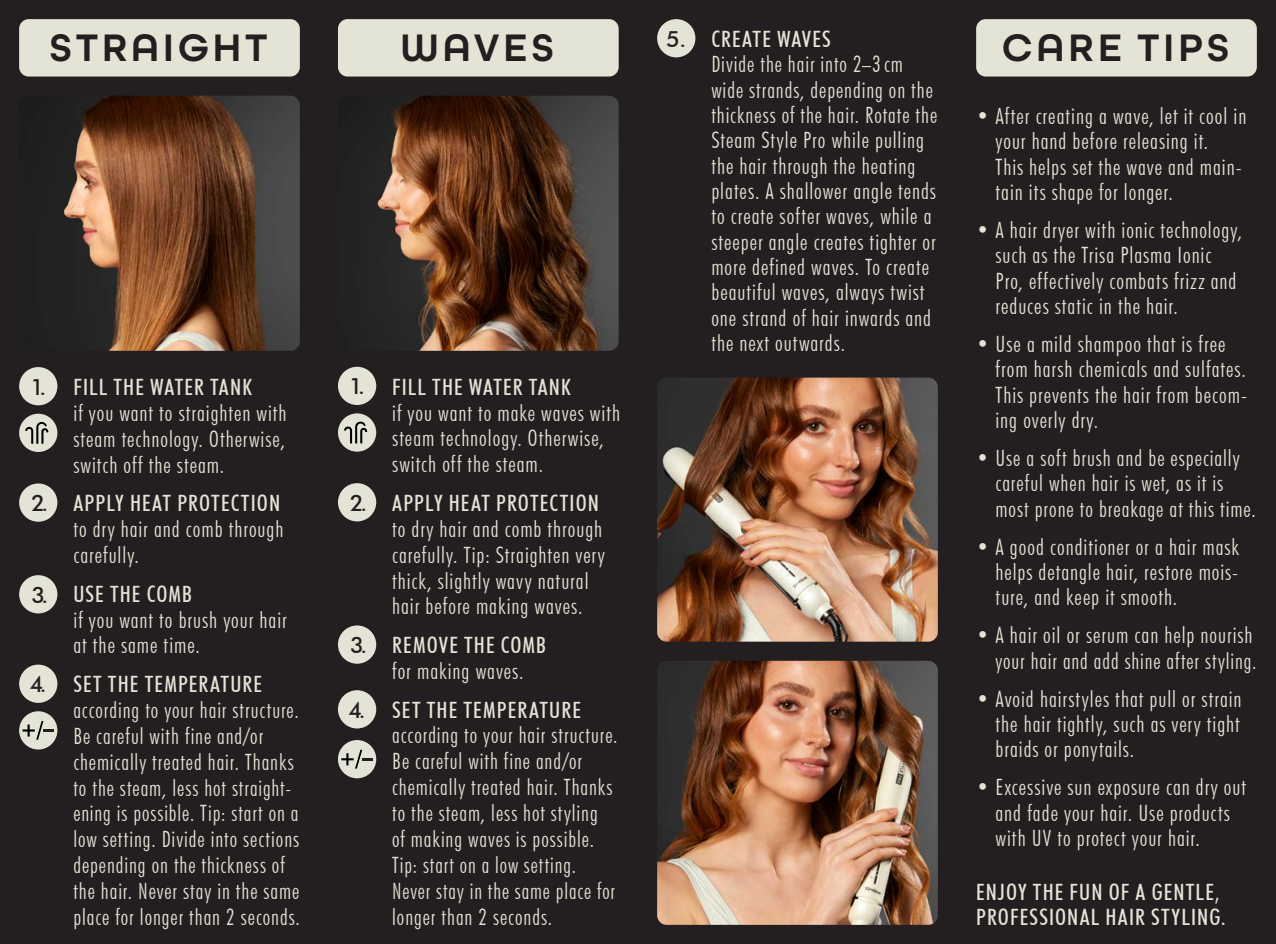
<style>
.page{position:relative;width:1276px;height:944px;background:#231f20}
.page>*{position:absolute;margin:0;border:0;box-sizing:border-box;transform-origin:0 0}
.t1{font:600 40.5px "All Round Gothic";letter-spacing:.1em;color:#231f20}
.t2{font:300 condensed 22.5px/25.9px "Futura BT";letter-spacing:.045em;color:#e3e3d6}
.t3{font:500 condensed 22.5px/25.2px "Futura BT";letter-spacing:.05em;color:#e3e3d6}
.t4{font:500 22.5px "Futura BT";color:#231f20}
.s1{font-weight:500}
</style>
<div class="page">
<img style="left:374px;top:96px;width:244px;height:255px">
<div style="left:338px;top:19px;width:280px;height:58px;background:#e3e3d6;border-radius:10px"></div>
<div style="left:338px;top:413px;width:38px;height:39px;background:#e3e3d6;border-radius:50%"></div>
<div style="left:338px;top:740px;width:38px;height:38px;background:#e3e3d6;border-radius:50%"></div>
<div style="left:338px;top:367px;width:38px;height:38px;background:#e3e3d6;border-radius:50%"></div>
<div style="left:338px;top:690px;width:38px;height:38px;background:#e3e3d6;border-radius:50%"></div>
<div style="left:338px;top:483px;width:38px;height:38px;background:#e3e3d6;border-radius:50%"></div>
<div style="left:338px;top:625px;width:38px;height:39px;background:#e3e3d6;border-radius:50%"></div>
<svg style="left:341px;top:750px;width:32px;height:19px"></svg>
<svg style="left:344px;top:422px;width:23px;height:21px"></svg>
<div style="left:657px;top:19px;width:38px;height:38px;background:#e3e3d6;border-radius:50%"></div>
<img style="left:657px;top:378px;width:281px;height:264px">
<img style="left:657px;top:661px;width:281px;height:264px">
<div style="left:19px;top:414px;width:38px;height:38px;background:#e3e3d6;border-radius:50%"></div>
<div style="left:19px;top:711px;width:38px;height:38px;background:#e3e3d6;border-radius:50%"></div>
<div style="left:19px;top:367px;width:38px;height:38px;background:#e3e3d6;border-radius:50%"></div>
<div style="left:19px;top:665px;width:38px;height:38px;background:#e3e3d6;border-radius:50%"></div>
<div style="left:19px;top:483px;width:38px;height:39px;background:#e3e3d6;border-radius:50%"></div>
<div style="left:19px;top:575px;width:38px;height:38px;background:#e3e3d6;border-radius:50%"></div>
<img style="left:63px;top:96px;width:237px;height:255px">
<div style="left:19px;top:19px;width:281px;height:58px;background:#e3e3d6;border-radius:10px"></div>
<svg style="left:22px;top:721px;width:32px;height:19px"></svg>
<svg style="left:25px;top:422px;width:23px;height:22px"></svg>
<div style="left:976px;top:19px;width:280px;height:58px;background:#e3e3d6;border-radius:10px"></div>
<p class="t1" style="left:49px;top:24px;width:220px">STRAIGHT</p>
<p class="t4" style="left:30px;top:373px;width:17px">1.</p>
<p class="t4" style="left:31px;top:489px;width:19px">2.</p>
<p class="t4" style="left:31px;top:581px;width:19px">3.</p>
<p class="t4" style="left:30px;top:671px;width:19px">4.</p>
<p class="t2" style="left:73px;top:374px;width:215px"><span class="s1">FILL THE WATER TANK<br></span>if you want to straighten with steam technology. Otherwise, switch off the steam.</p>
<p class="t2" style="left:73px;top:490px;width:211px"><span class="s1">APPLY HEAT PROTECTION </span>to dry hair and comb through carefully.</p>
<p class="t2" style="left:73px;top:581px;width:215px"><span class="s1">USE THE COMB<br></span>if you want to brush your hair at the same time.</p>
<p class="t3" style="left:73px;top:671px;width:190px">SET THE TEMPERATURE</p>
<p class="t2" style="left:73px;top:697px;width:228px">according to your hair structure.<br>Be careful with fine and/or chemically treated hair. Thanks to the steam, less hot straight&shy;ening is possible. Tip: start on a low setting. Divide into sections depending on the thickness of the hair. Never stay in the same place for longer than 2 seconds.</p>
<p class="t1" style="left:401px;top:24px;width:155px">WAVES</p>
<p class="t4" style="left:349px;top:373px;width:17px">1.</p>
<p class="t4" style="left:350px;top:489px;width:19px">2.</p>
<p class="t4" style="left:350px;top:631px;width:19px">3.</p>
<p class="t4" style="left:348px;top:696px;width:19px">4.</p>
<p class="t2" style="left:392px;top:374px;width:229px"><span class="s1">FILL THE WATER TANK<br></span>if you want to make waves with steam technology. Otherwise, switch off the steam.</p>
<p class="t2" style="left:392px;top:490px;width:214px"><span class="s1">APPLY HEAT PROTECTION </span>to dry hair and comb through carefully. Tip: Straighten very thick, slightly wavy natural hair before making waves.</p>
<p class="t2" style="left:392px;top:632px;width:155px"><span class="s1">REMOVE THE COMB </span>for making waves.</p>
<p class="t3" style="left:392px;top:697px;width:190px">SET THE TEMPERATURE</p>
<p class="t2" style="left:392px;top:722px;width:227px">according to your hair structure.<br>Be careful with fine and/or chemically treated hair. Thanks to the steam, less hot styling<br>of making waves is possible.<br>Tip: start on a low setting.<br>Never stay in the same place for longer than 2 seconds.</p>
<p class="t4" style="left:666px;top:25px;width:22px">5.</p>
<p class="t2" style="left:711px;top:26px;width:227px;line-height:25.2px"><span class="s1">CREATE WAVES<br></span>Divide the hair into 2–3cm wide strands, depending on the thickness of the hair. Rotate the<br>Steam Style Pro while pulling the hair through the heating plates. A shallower angle tends to create softer waves, while a steeper angle creates tighter or more defined waves. To create beautiful waves, always twist one strand of hair inwards and the next outwards.</p>
<p class="t1" style="left:1002px;top:24px;width:228px">CARE TIPS</p>
<p class="t2" style="left:995px;top:103px;width:252px;line-height:25.2px;text-indent:-19px">• After creating a wave, let it cool in your hand before releasing it.<br>This helps set the wave and main&shy;tain its shape for longer.</p>
<p class="t2" style="left:995px;top:217px;width:248px;line-height:25.2px;text-indent:-19px">• A hair dryer with ionic technology, such as the Trisa Plasma Ionic<br>Pro, effectively combats frizz and reduces static in the hair.</p>
<p class="t2" style="left:995px;top:331px;width:253px;line-height:25.2px;text-indent:-19px">• Use a mild shampoo that is free from harsh chemicals and sulfates.<br>This prevents the hair from becom&shy;ing overly dry.</p>
<p class="t2" style="left:995px;top:445px;width:262px;line-height:25.2px;text-indent:-19px">• Use a soft brush and be especially careful when hair is wet, as it is most prone to breakage at this time.</p>
<p class="t2" style="left:995px;top:534px;width:245px;line-height:25.2px;text-align:justify;text-indent:-19px">• A good conditioner or a hair mask helps detangle hair, restore mois&shy;ture, and keep it smooth.</p>
<p class="t2" style="left:976px;top:623px;width:282px;line-height:25.2px;text-align:right">• A hair oil or serum can help nourish your hair and add shine after styling.</p>
<p class="t2" style="left:995px;top:686px;width:248px;line-height:25.2px;text-align:justify;text-indent:-19px">• Avoid hairstyles that pull or strain the hair tightly, such as very tight braids or ponytails.</p>
<p class="t2" style="left:995px;top:775px;width:252px;text-indent:-19px">• Excessive sun exposure can dry out and fade your hair. Use products with UV to protect your hair.</p>
<p class="t3" style="left:976px;top:879px;width:251px">ENJOY THE FUN OF A GENTLE,<br>PROFESSIONAL HAIR STYLING.</p>
</div>
